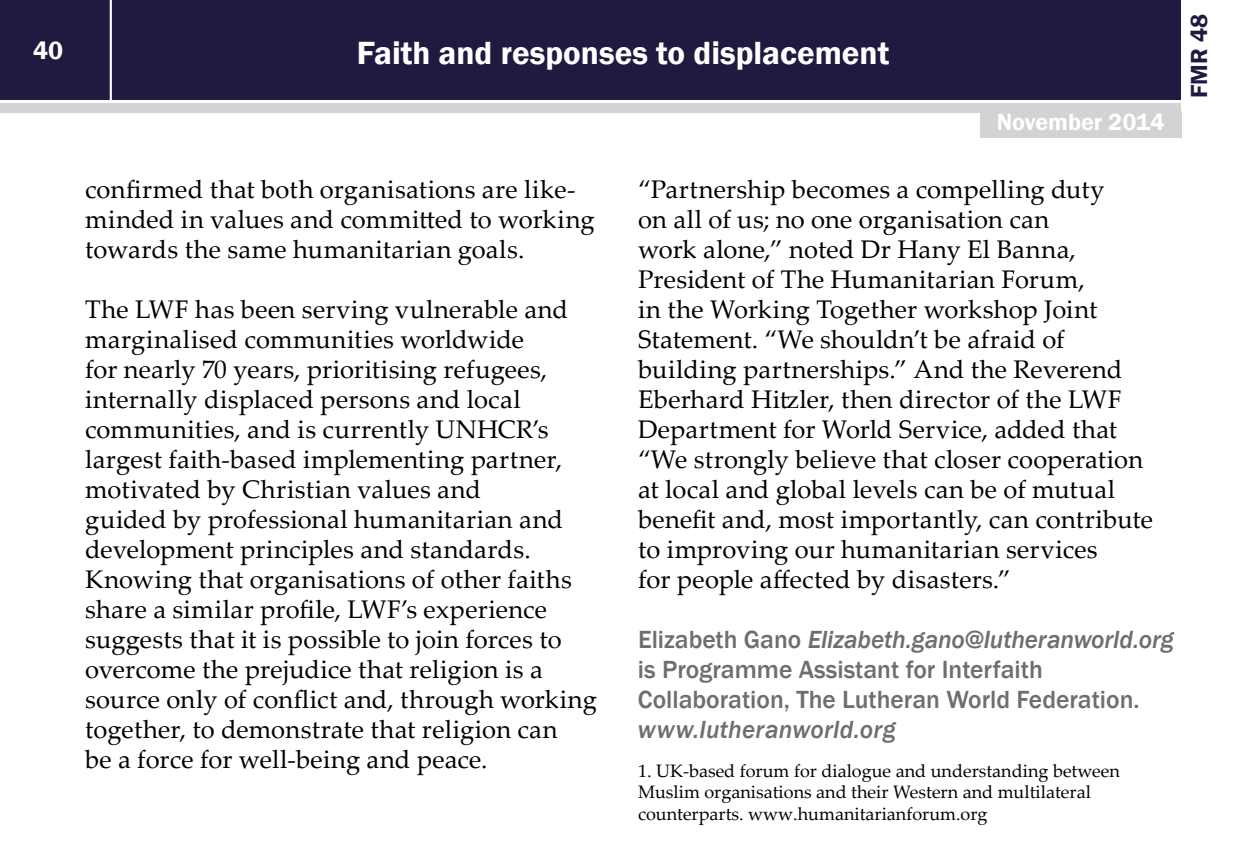
<style>
.page{position:relative;width:1259px;height:868px;background:#fff}
.page>*{position:absolute;margin:0;border:0;box-sizing:border-box;transform-origin:0 0}
.t1{font:600 33px "Franklin Gothic";color:#fff}
.t2{font:25.5px/30px "Palatino Linotype";letter-spacing:.01em;color:#000}
.t3{font:500 25.5px/30px "Franklin Gothic";color:#6d6e71}
.t4{font:italic 500 25.5px "Franklin Gothic";letter-spacing:.01em;color:#6d6e71}
.t5{font:600 25.5px "Franklin Gothic";color:#fff}
.t6{font:600 24px "Franklin Gothic";color:#fff}
.t7{font:600 24px "Franklin Gothic";color:#211a40}
.t8{font:18px/21.6px "Palatino Linotype";color:#000}
.s1{font-style:italic}
</style>
<div class="page">
<div style="left:0;top:0;width:1181px;height:99px;background:#211a40"></div>
<div style="left:0;top:104px;width:1181px;height:9px;background:#d1d3d4"></div>
<hr style="left:110px;top:0;width:2px;height:101px;background:#fff">
<div style="left:980px;top:111px;width:201px;height:26px;background:#d1d3d4"></div>
<p class="t5" style="left:33px;top:35px;width:31px">40</p>
<p class="t1" style="left:357px;top:33px;width:534px">Faith and responses to displacement</p>
<p class="t6" style="left:996px;top:107px;width:169px">November 2014</p>
<p class="t7" style="left:1184px;top:98px;width:85px;rotate:-90deg">FMR 48</p>
<p class="t2" style="left:85px;top:173px;width:511px">confirmed that both organisations are like&shy;minded in values and committed to working towards the same humanitarian goals.</p>
<p class="t2" style="left:85px;top:293px;width:513px">The LWF has been serving vulnerable and marginalised communities worldwide<br>for nearly 70 years, prioritising refugees, internally displaced persons and local communities, and is currently UNHCR’s largest faith-based implementing partner, motivated by Christian values and<br>guided by professional humanitarian and development principles and standards.<br>Knowing that organisations of other faiths share a similar profile, LWF’s experience suggests that it is possible to join forces to overcome the prejudice that religion is a source only of conflict and, through working together, to demonstrate that religion can<br>be a force for well-being and peace.</p>
<p class="t2" style="left:638px;top:173px;width:516px">“Partnership becomes a compelling duty<br>on all of us; no one organisation can<br>work alone,” noted Dr Hany El Banna, President of The Humanitarian Forum,<br>in the Working Together workshop Joint Statement. “We shouldn’t be afraid of building partnerships.” And the Reverend Eberhard Hitzler, then director of the LWF Department for World Service, added that “We strongly believe that closer cooperation at local and global levels can be of mutual benefit and, most importantly, can contribute to improving our humanitarian services<br>for people affected by disasters.”</p>
<p class="t3" style="left:638px;top:624px;width:537px">Elizabeth Gano <span class="s1">Elizabeth.gano@lutheranworld.org </span>is Programme Assistant for Interfaith<br>Collaboration, The Lutheran World Federation.</p>
<p class="t4" style="left:638px;top:713px;width:259px">www.lutheranworld.org</p>
<p class="t8" style="left:638px;top:759px;width:483px">1. UK-based forum for dialogue and understanding between<br>Muslim organisations and their Western and multilateral counterparts. www.humanitarianforum.org</p>
</div>
